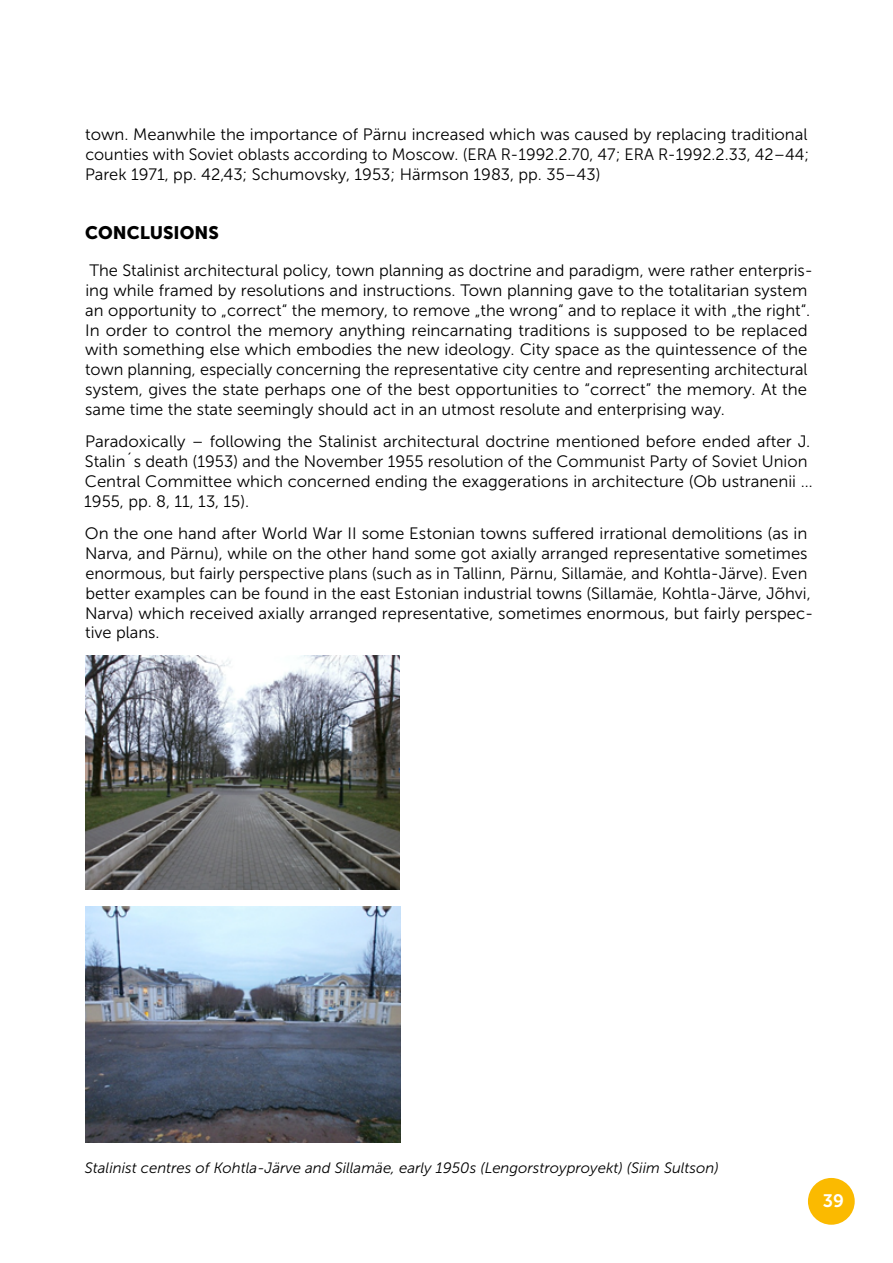
<style>
.page{position:relative;width:893px;height:1263px;background:#fff}
.page>*{position:absolute;margin:0;border:0;box-sizing:border-box;transform-origin:0 0}
.t1{font:18px "Museo Sans 900";color:#000}
.t2{font:18px "Museo Sans 700";color:#fff}
.t3{font:16.5px/19.8px "Museo Sans 300";color:#000}
.t4{font:italic 15px "Museo Sans 300";color:#000}
</style>
<div class="page">
<div style="left:808px;top:1178px;width:47px;height:47px;background:#fbba00;border-radius:50%"></div>
<img style="left:86px;top:655px;width:313px;height:235px">
<img style="left:86px;top:906px;width:314px;height:236px">
<p class="t3" style="left:85px;top:124px;width:726px;text-align:justify">town. Meanwhile the importance of Pärnu increased which was caused by replacing traditional counties with Soviet oblasts according to Moscow. (ERA R-1992.2.70, 47; ERA R-1992.2.33, 42–44; Parek 1971, pp. 42,43; Schumovsky, 1953; Härmson 1983, pp. 35–43)</p>
<p class="t1" style="left:85px;top:223px;width:26px">CONCLUSIONS</p>
<p class="t3" style="left:85px;top:261px;width:729px">The Stalinist architectural policy, town planning as doctrine and paradigm, were rather enterpris&shy;ing while framed by resolutions and instructions. Town planning gave to the totalitarian system an opportunity to „correct“ the memory, to remove „the wrong“ and to replace it with „the right“.<br>In order to control the memory anything reincarnating traditions is supposed to be replaced with something else which embodies the new ideology. City space as the quintessence of the town planning, especially concerning the representative city centre and representing architectural system, gives the state perhaps one of the best opportunities to “correct” the memory. At the same time the state seemingly should act in an utmost resolute and enterprising way.</p>
<p class="t3" style="left:84px;top:432px;width:730px">Paradoxically – following the Stalinist architectural doctrine mentioned before ended after J.<br>Stalin´s death (1953) and the November 1955 resolution of the Communist Party of Soviet Union Central Committee which concerned ending the exaggerations in architecture (Ob ustranenii … 1955, pp. 8, 11, 13, 15).</p>
<p class="t3" style="left:85px;top:524px;width:730px">On the one hand after World War II some Estonian towns suffered irrational demolitions (as in Narva, and Pärnu), while on the other hand some got axially arranged representative sometimes enormous, but fairly perspective plans (such as in Tallinn, Pärnu, Sillamäe, and Kohtla-Järve). Even better examples can be found in the east Estonian industrial towns (Sillamäe, Kohtla-Järve, Jõhvi, Narva) which received axially arranged representative, sometimes enormous, but fairly perspec&shy;tive plans.</p>
<p class="t4" style="left:85px;top:1159px;width:635px">Stalinist centres of Kohtla-Järve and Sillamäe, early 1950s (Lengorstroyproyekt) (Siim Sultson)</p>
<p class="t2" style="left:823px;top:1191px;width:23px">39</p>
</div>
